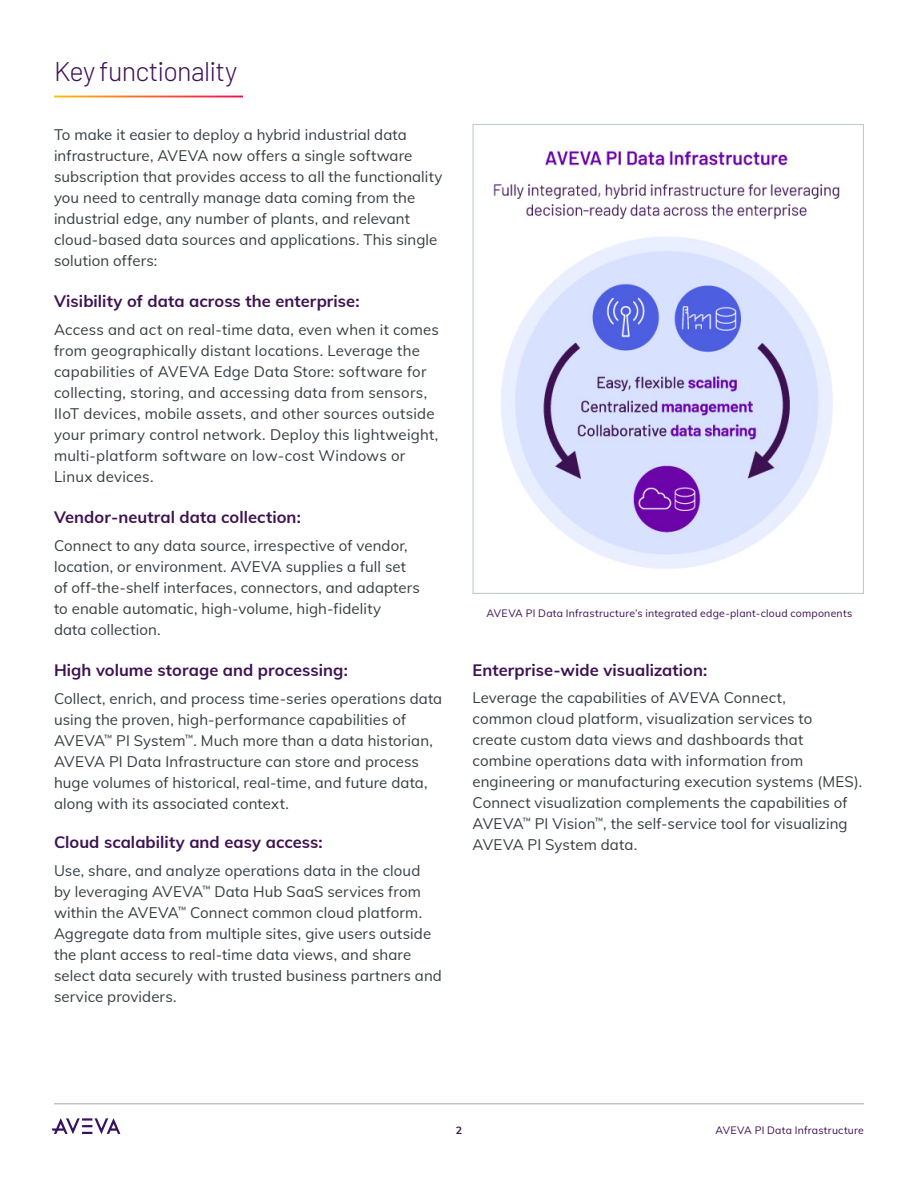
<style>
.page{position:relative;width:918px;height:1188px;background:#fff}
.page>*{position:absolute;margin:0;border:0;box-sizing:border-box;transform-origin:0 0}
.H3_Internal_Pages{font:300 27px "Barlow";letter-spacing:-.025em;color:#3d1152}
.S1_Subheadlines_1{font:700 16.5px "Muli";letter-spacing:.005em;color:#3d1152}
.Body_Copy{font:15px/21px "Muli";letter-spacing:.005em;color:#363d42}
.Bullet_List{font:15px/21px "Muli";letter-spacing:.015em;color:#363d42}
.Image___Graph_Captio{font:10.5px "Muli";letter-spacing:.02em;color:#3d1152}
.Interior_Footer_Doc{font:10.5px "Muli";letter-spacing:.02em;color:#3d1152}
.t1{font:700 10.5px "Muli";color:#3d1152}
</style>
<div class="page">
<svg style="left:52px;top:1118px;width:68px;height:16px"></svg>
<hr style="left:54px;top:1104px;width:810px;height:1px;background:#a3a7a9">
<img style="left:493px;top:149px;width:347px;height:420px">
<p class="H3_Internal_Pages" style="left:54px;top:52px;width:185px">Key functionality</p>
<p class="Body_Copy" style="left:54px;top:123px;width:390px">To make it easier to deploy a hybrid industrial data infrastructure, AVEVA now offers a single software subscription that provides access to all the functionality you need to centrally manage data coming from the industrial edge, any number of plants, and relevant cloud-based data sources and applications. This single solution offers:</p>
<p class="S1_Subheadlines_1" style="left:54px;top:289px;width:307px">Visibility of data across the enterprise:</p>
<p class="Bullet_List" style="left:54px;top:318px;width:386px">Access and act on real-time data, even when it comes from geographically distant locations. Leverage the capabilities of AVEVA Edge Data Store: software for collecting, storing, and accessing data from sensors, IIoT devices, mobile assets, and other sources outside your primary control network. Deploy this lightweight, multi-platform software on low-cost Windows or Linux devices.</p>
<p class="S1_Subheadlines_1" style="left:54px;top:505px;width:248px">Vendor-neutral data collection:</p>
<p class="Bullet_List" style="left:54px;top:534px;width:367px">Connect to any data source, irrespective of vendor, location, or environment. AVEVA supplies a full set of off-the-shelf interfaces, connectors, and adapters to enable automatic, high-volume, high-fidelity<br>data collection.</p>
<p class="S1_Subheadlines_1" style="left:54px;top:658px;width:295px">High volume storage and processing:</p>
<p class="Body_Copy" style="left:54px;top:687px;width:390px">Collect, enrich, and process time-series operations data using the proven, high-performance capabilities of AVEVA<sup>™</sup> PI System<sup>™</sup>. Much more than a data historian, AVEVA PI Data Infrastructure can store and process huge volumes of historical, real-time, and future data, along with its associated context.</p>
<p class="S1_Subheadlines_1" style="left:54px;top:830px;width:270px">Cloud scalability and easy access:</p>
<p class="Body_Copy" style="left:54px;top:860px;width:389px">Use, share, and analyze operations data in the cloud<br>by leveraging AVEVA<sup>™</sup> Data Hub SaaS services from within the AVEVA<sup>™</sup> Connect common cloud platform.<br>Aggregate data from multiple sites, give users outside the plant access to real-time data views, and share select data securely with trusted business partners and service providers.</p>
<p class="Image___Graph_Captio" style="left:486px;top:605px;width:367px">AVEVA PI Data Infrastructure’s integrated edge-plant-cloud components</p>
<p class="S1_Subheadlines_1" style="left:472px;top:658px;width:236px">Enterprise-wide visualization:</p>
<p class="Body_Copy" style="left:472px;top:687px;width:391px">Leverage the capabilities of AVEVA Connect,<br>common cloud platform, visualization services to<br>create custom data views and dashboards that combine operations data with information from engineering or manufacturing execution systems (MES).<br>Connect visualization complements the capabilities of AVEVA<sup>™</sup> PI Vision<sup>™</sup>, the self-service tool for visualizing AVEVA PI System data.</p>
<p class="t1" style="left:456px;top:1123px;width:8px">2</p>
<p class="Interior_Footer_Doc" style="left:715px;top:1122px;width:150px">AVEVA PI Data Infrastructure</p>
</div>
